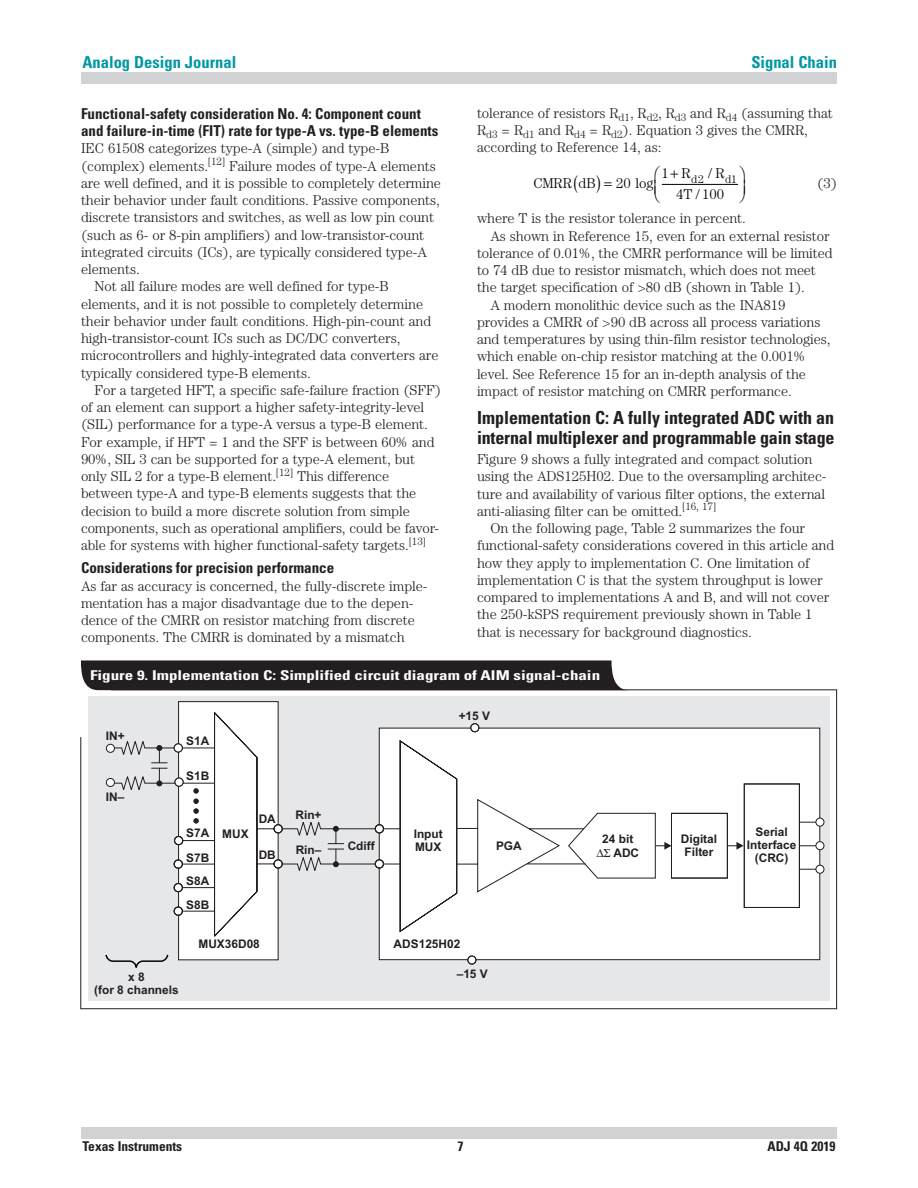
<style>
.page{position:relative;width:918px;height:1188px;background:#fff}
.page>*{position:absolute;margin:0;border:0;box-sizing:border-box;transform-origin:0 0}
.t1{font:700 condensed 18px/19.5px "Univers";letter-spacing:-.01em;color:#231f20}
.t2{font:700 condensed 16.5px "Univers";color:#0097a4}
.t3{font:700 condensed 15px/17.2px "Univers";color:#231f20}
.t4{font:300 14.25px/17.2px "Century";letter-spacing:-.005em;color:#231f20}
.t5{font:300 14.25px/20.7px "Century";letter-spacing:-.005em;color:#000;text-align:right}
.t6{font:700 condensed 13.5px "Univers";color:#fff;scale:1.26 1}
.t7{font:700 condensed 13.5px "Univers";color:#231f20}
.t8{font:700 11.85px/13.2px "Arial";color:#231f20;text-align:center}
.t9{font:300 11.25px "Century";color:#000}
</style>
<div class="page">
<div style="left:81px;top:1127px;width:756px;height:11px;background:#d1d2d4"></div>
<div style="left:81px;top:73px;width:756px;height:11px;background:#d1d2d4"></div>
<hr style="left:662px;top:184px;width:76px;height:1px;background:#000">
<div style="left:81px;top:660px;width:548px;height:30px;background:#231f20"></div>
<div style="left:88px;top:697px;width:741px;height:304px;background:#e6e7e9"></div>
<div style="left:379px;top:728px;width:441px;height:232px;background:#fff;border:1px solid #231f20"></div>
<svg style="left:401px;top:741px;width:57px;height:191px"></svg>
<svg style="left:456px;top:783px;width:359px;height:125px"></svg>
<svg style="left:654px;top:812px;width:90px;height:67px"></svg>
<div style="left:471px;top:724px;width:8px;height:8px;background:#fff;border-radius:50%"></div>
<div style="left:470px;top:723px;width:9px;height:9px;border:1px solid #231f20;border-radius:50%"></div>
<div style="left:468px;top:956px;width:8px;height:8px;background:#fff;border-radius:50%"></div>
<div style="left:467px;top:956px;width:9px;height:9px;border:1px solid #231f20;border-radius:50%"></div>
<div style="left:178px;top:701px;width:101px;height:259px;background:#fff;border:1px solid #231f20"></div>
<div style="left:106px;top:744px;width:8px;height:8px;background:#fff;border-radius:50%"></div>
<div style="left:106px;top:744px;width:9px;height:9px;border:1px solid #231f20;border-radius:50%"></div>
<div style="left:106px;top:778px;width:8px;height:9px;background:#fff;border-radius:50%"></div>
<div style="left:106px;top:778px;width:9px;height:9px;border:1px solid #231f20;border-radius:50%"></div>
<svg style="left:113px;top:711px;width:288px;height:227px"></svg>
<div style="left:816px;top:842px;width:8px;height:8px;background:#fff;border-radius:50%"></div>
<div style="left:815px;top:841px;width:9px;height:9px;border:1px solid #231f20;border-radius:50%"></div>
<div style="left:816px;top:865px;width:8px;height:8px;background:#fff;border-radius:50%"></div>
<div style="left:815px;top:865px;width:9px;height:9px;border:1px solid #231f20;border-radius:50%"></div>
<div style="left:816px;top:818px;width:8px;height:8px;background:#fff;border-radius:50%"></div>
<div style="left:815px;top:818px;width:9px;height:9px;border:1px solid #231f20;border-radius:50%"></div>
<svg style="left:105px;top:954px;width:64px;height:14px"></svg>
<svg style="left:604px;top:849px;width:7px;height:8px"></svg>
<p class="t2" style="left:82px;top:52px;width:155px">Analog Design Journal</p>
<p class="t2" style="left:751px;top:52px;width:87px">Signal Chain</p>
<p class="t3" style="left:81px;top:105px;width:359px">Functional-safety consideration No. 4: Component count and failure-in-time (FIT) rate for type-A vs. type-B elements</p>
<p class="t4" style="left:81px;top:140px;width:310px">IEC 61508 categorizes type-A (simple) and type-B</p>
<p class="t4" style="left:81px;top:157px;width:356px">(complex) elements.<sup>[12]</sup> Failure modes of type-A elements</p>
<p class="t4" style="left:81px;top:174px;width:362px">are well defined, and it is possible to completely determine</p>
<p class="t4" style="left:81px;top:191px;width:360px">their behavior under fault conditions. Passive components,</p>
<p class="t4" style="left:81px;top:209px;width:355px">discrete transistors and switches, as well as low pin count</p>
<p class="t4" style="left:81px;top:226px;width:345px">(such as 6- or 8-pin amplifiers) and low-transistor-count</p>
<p class="t4" style="left:81px;top:243px;width:347px">integrated circuits (ICs), are typically considered type-A</p>
<p class="t4" style="left:81px;top:260px;width:60px">elements.</p>
<p class="t4" style="left:94px;top:278px;width:296px">Not all failure modes are well defined for type-B</p>
<p class="t4" style="left:81px;top:295px;width:344px">elements, and it is not possible to completely determine</p>
<p class="t4" style="left:81px;top:312px;width:352px">their behavior under fault conditions. High-pin-count and</p>
<p class="t4" style="left:81px;top:329px;width:321px">high-transistor-count ICs such as DC/DC converters,</p>
<p class="t4" style="left:81px;top:347px;width:359px">microcontrollers and highly-integrated data converters are</p>
<p class="t4" style="left:81px;top:364px;width:231px">typically considered type-B elements.</p>
<p class="t4" style="left:94px;top:381px;width:348px">For a targeted HFT, a specific safe-failure fraction (SFF)</p>
<p class="t4" style="left:81px;top:398px;width:345px">of an element can support a higher safety-integrity-level</p>
<p class="t4" style="left:81px;top:416px;width:348px">(SIL) performance for a type-A versus a type-B element.</p>
<p class="t4" style="left:81px;top:433px;width:355px">For example, if HFT = 1 and the SFF is between 60% and</p>
<p class="t4" style="left:81px;top:450px;width:336px">90%, SIL 3 can be supported for a type-A element, but</p>
<p class="t4" style="left:81px;top:467px;width:310px">only SIL 2 for a type-B element.<sup>[12]</sup> This difference</p>
<p class="t4" style="left:81px;top:485px;width:337px">between type-A and type-B elements suggests that the</p>
<p class="t4" style="left:81px;top:502px;width:330px">decision to build a more discrete solution from simple</p>
<p class="t4" style="left:81px;top:519px;width:360px">components, such as operational amplifiers, could be favor-</p>
<p class="t4" style="left:81px;top:536px;width:347px">able for systems with higher functional-safety targets.<sup>[13]</sup></p>
<p class="t3" style="left:81px;top:559px;width:255px">Considerations for precision performance</p>
<p class="t4" style="left:81px;top:577px;width:348px">As far as accuracy is concerned, the fully-discrete imple&shy;mentation has a major disadvantage due to the depen&shy;dence of the CMRR on resistor matching from discrete components. The CMRR is dominated by a mismatch</p>
<p class="t4" style="left:477px;top:104px;width:357px">tolerance of resistors R<sub>d1</sub>, R<sub>d2</sub>, R<sub>d3</sub> and R<sub>d4</sub> (assuming that<br>R<sub>d3</sub> = R<sub>d1</sub> and R<sub>d4</sub> = R<sub>d2</sub>). Equation 3 gives the CMRR, according to Reference 14, as:</p>
<p class="t5" style="left:533px;top:173px;width:64px">CMRR dB</p>
<p class="t5" style="left:676px;top:163px;width:50px">/R<br>4T / 100</p>
<p class="t5" style="left:662px;top:163px;width:9px">1</p>
<p class="t5" style="left:682px;top:163px;width:11px">R</p>
<p class="t9" style="left:691px;top:172px;width:14px">d2</p>
<p class="t9" style="left:725px;top:172px;width:14px">d1</p>
<p class="t5" style="left:616px;top:173px;width:39px">20 log</p>
<p class="t4" style="left:817px;top:174px;width:21px">(3)</p>
<p class="t4" style="left:477px;top:210px;width:270px">where T is the resistor tolerance in percent.</p>
<p class="t4" style="left:490px;top:227px;width:341px">As shown in Reference 15, even for an external resistor</p>
<p class="t4" style="left:477px;top:244px;width:357px">tolerance of 0.01%, the CMRR performance will be limited</p>
<p class="t4" style="left:477px;top:261px;width:340px">to 74 dB due to resistor mismatch, which does not meet</p>
<p class="t4" style="left:477px;top:279px;width:329px">the target specification of &gt;80 dB (shown in Table 1).</p>
<p class="t4" style="left:490px;top:296px;width:297px">A modern monolithic device such as the INA819</p>
<p class="t4" style="left:477px;top:313px;width:345px">provides a CMRR of &gt;90 dB across all process variations</p>
<p class="t4" style="left:477px;top:330px;width:355px">and temperatures by using thin-film resistor technologies,</p>
<p class="t4" style="left:477px;top:348px;width:330px">which enable on-chip resistor matching at the 0.001%</p>
<p class="t4" style="left:477px;top:365px;width:331px">level. See Reference 15 for an in-depth analysis of the</p>
<p class="t4" style="left:477px;top:382px;width:316px">impact of resistor matching on CMRR performance.</p>
<p class="t1" style="left:477px;top:408px;width:359px">Implementation C: A fully integrated ADC with an internal multiplexer and programmable gain stage</p>
<p class="t4" style="left:477px;top:450px;width:337px">Figure 9 shows a fully integrated and compact solution</p>
<p class="t4" style="left:477px;top:468px;width:351px">using the ADS125H02. Due to the oversampling architec-</p>
<p class="t4" style="left:477px;top:485px;width:350px">ture and availability of various filter options, the external</p>
<p class="t4" style="left:477px;top:502px;width:241px">anti-aliasing filter can be omitted.<sup>[16,</sup> <sup>17]</sup></p>
<p class="t4" style="left:490px;top:519px;width:316px">On the following page, Table 2 summarizes the four</p>
<p class="t4" style="left:477px;top:537px;width:359px">functional-safety considerations covered in this article and</p>
<p class="t4" style="left:477px;top:554px;width:334px">how they apply to implementation C. One limitation of</p>
<p class="t4" style="left:477px;top:571px;width:347px">implementation C is that the system throughput is lower</p>
<p class="t4" style="left:477px;top:588px;width:354px">compared to implementations A and B, and will not cover</p>
<p class="t4" style="left:477px;top:606px;width:337px">the 250-kSPS requirement previously shown in Table 1</p>
<p class="t4" style="left:477px;top:623px;width:276px">that is necessary for background diagnostics.</p>
<p class="t6" style="left:90px;top:667px;width:406px">Figure 9. Implementation C: Simplified circuit diagram of AIM signal-chain</p>
<p class="t8" style="left:106px;top:730px;width:20px">IN+</p>
<p class="t8" style="left:106px;top:791px;width:20px">IN–</p>
<p class="t8" style="left:186px;top:735px;width:25px">S1A</p>
<p class="t8" style="left:186px;top:771px;width:25px">S1B</p>
<p class="t8" style="left:186px;top:822px;width:25px;line-height:24.6px;text-align:left">S7A<br>S7B</p>
<p class="t8" style="left:186px;top:870px;width:25px;line-height:24px;text-align:left">S8A<br>S8B</p>
<p class="t8" style="left:222px;top:828px;width:28px">MUX</p>
<p class="t8" style="left:259px;top:813px;width:19px">DA</p>
<p class="t8" style="left:259px;top:849px;width:19px">DB</p>
<p class="t8" style="left:296px;top:810px;width:28px">Rin+</p>
<p class="t8" style="left:296px;top:845px;width:27px">Rin–</p>
<p class="t8" style="left:459px;top:710px;width:33px">+15 V</p>
<p class="t8" style="left:414px;top:828px;width:31px;text-align:left">Input<br>MUX</p>
<p class="t8" style="left:348px;top:841px;width:29px">Cdiff</p>
<p class="t8" style="left:496px;top:841px;width:27px">PGA</p>
<p class="t8" style="left:94px;top:971px;width:86px">x 8<br>(for 8 channels</p>
<p class="t8" style="left:198px;top:939px;width:63px">MUX36D08</p>
<p class="t8" style="left:394px;top:938px;width:68px">ADS125H02</p>
<p class="t8" style="left:457px;top:968px;width:33px">–15 V</p>
<p class="t8" style="left:596px;top:833px;width:44px;line-height:14.5px">24 bit<br>∆ ADC</p>
<p class="t8" style="left:681px;top:833px;width:38px">Digital<br>Filter</p>
<p class="t8" style="left:747px;top:826px;width:51px">Serial<br>Interface (CRC)</p>
<p class="t7" style="left:82px;top:1138px;width:101px">Texas Instruments</p>
<p class="t7" style="left:458px;top:1138px;width:7px">7</p>
<p class="t7" style="left:767px;top:1138px;width:70px">ADJ 4Q 2019</p>
</div>
